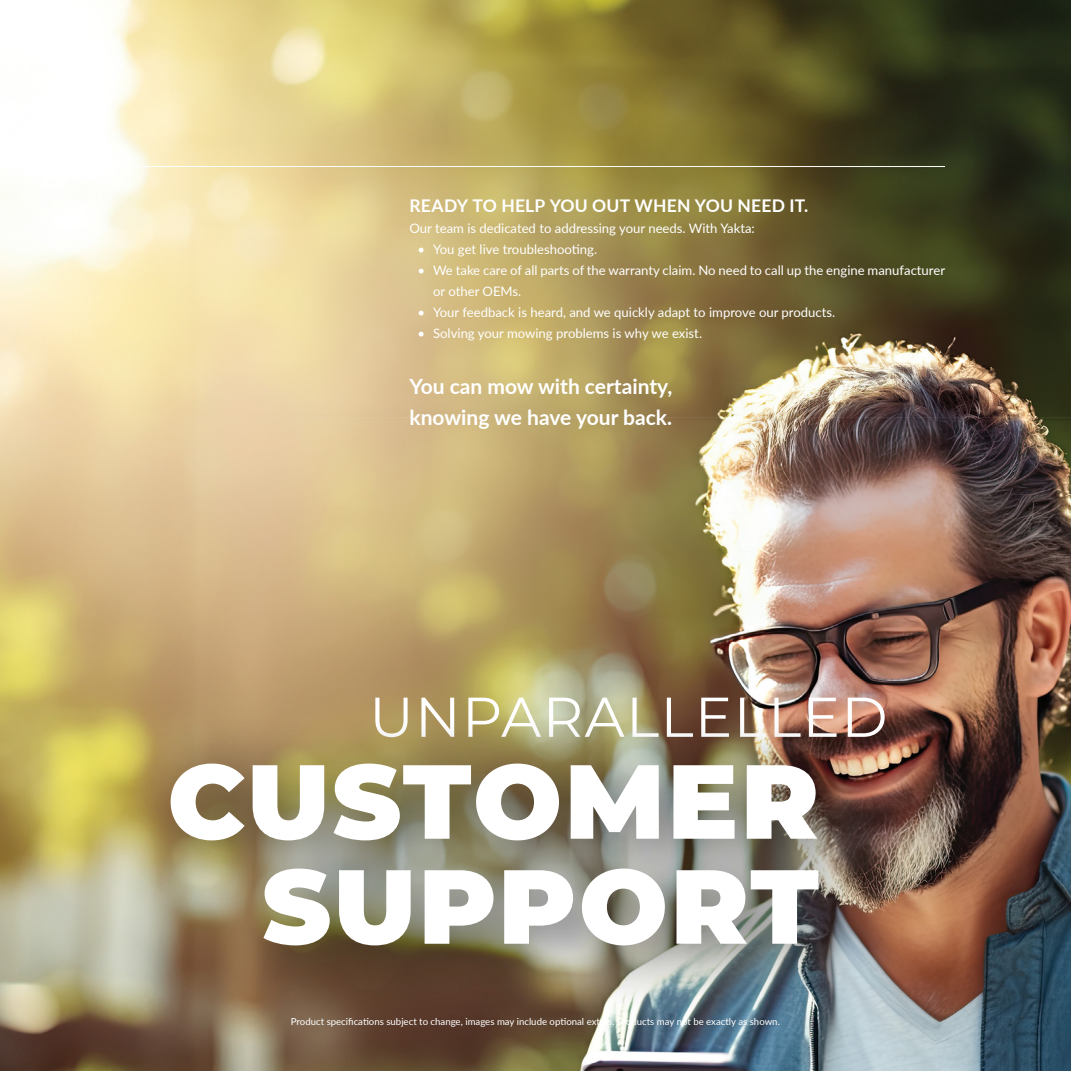
<style>
.page{position:relative;width:1071px;height:1071px;background:#fff}
.page>*{position:absolute;margin:0;border:0;box-sizing:border-box;transform-origin:0 0}
.t1{font:900 105px/105px "Montserrat";letter-spacing:.025em;color:#fff;text-align:right}
.t2{font:56px "Montserrat";letter-spacing:.025em;color:#fff}
.t3{font:700 21px/31.5px "Lato";color:#fff}
.t4{font:700 17.5px "Lato";letter-spacing:.01em;color:#fff}
.t5{font:13.12px/21px "Lato";color:#fff}
.t6{font:9.62px "Lato";color:#fff}
</style>
<div class="page">
<img style="left:0;top:0;width:1071px;height:1071px">
<div style="left:124px;top:715px;width:765px;height:303px;background:#000;opacity:.75"></div>
<hr style="left:0;top:166px;width:945px;height:1px;background:#fff">
<h3 class="t4" style="left:410px;top:193px;width:400px">READY TO HELP YOU OUT WHEN YOU NEED IT.</h3>
<p class="t5" style="left:410px;top:217px;width:347px">Our team is dedicated to addressing your needs. With Yakta:</p>
<p class="t5" style="left:417px;top:238px;width:181px">• You get live troubleshooting.</p>
<p class="t5" style="left:433px;top:259px;width:514px;text-indent:-16px">• We take care of all parts of the warranty claim. No need to call up the engine manufacturer or other OEMs.</p>
<p class="t5" style="left:417px;top:301px;width:419px">• Your feedback is heard, and we quickly adapt to improve our products.</p>
<p class="t5" style="left:417px;top:322px;width:286px">• Solving your mowing problems is why we exist.</p>
<h3 class="t3" style="left:410px;top:370px;width:264px">You can mow with certainty, knowing we have your back.</h3>
<h2 class="t2" style="left:369px;top:678px;width:520px">UNPARALLELLED</h2>
<h1 class="t1" style="left:168px;top:742px;width:653px">CUSTOMER<br>SUPPORT</h1>
<p class="t6" style="left:291px;top:1014px;width:490px">Product specifications subject to change, images may include optional extras. Products may not be exactly as shown.</p>
</div>
